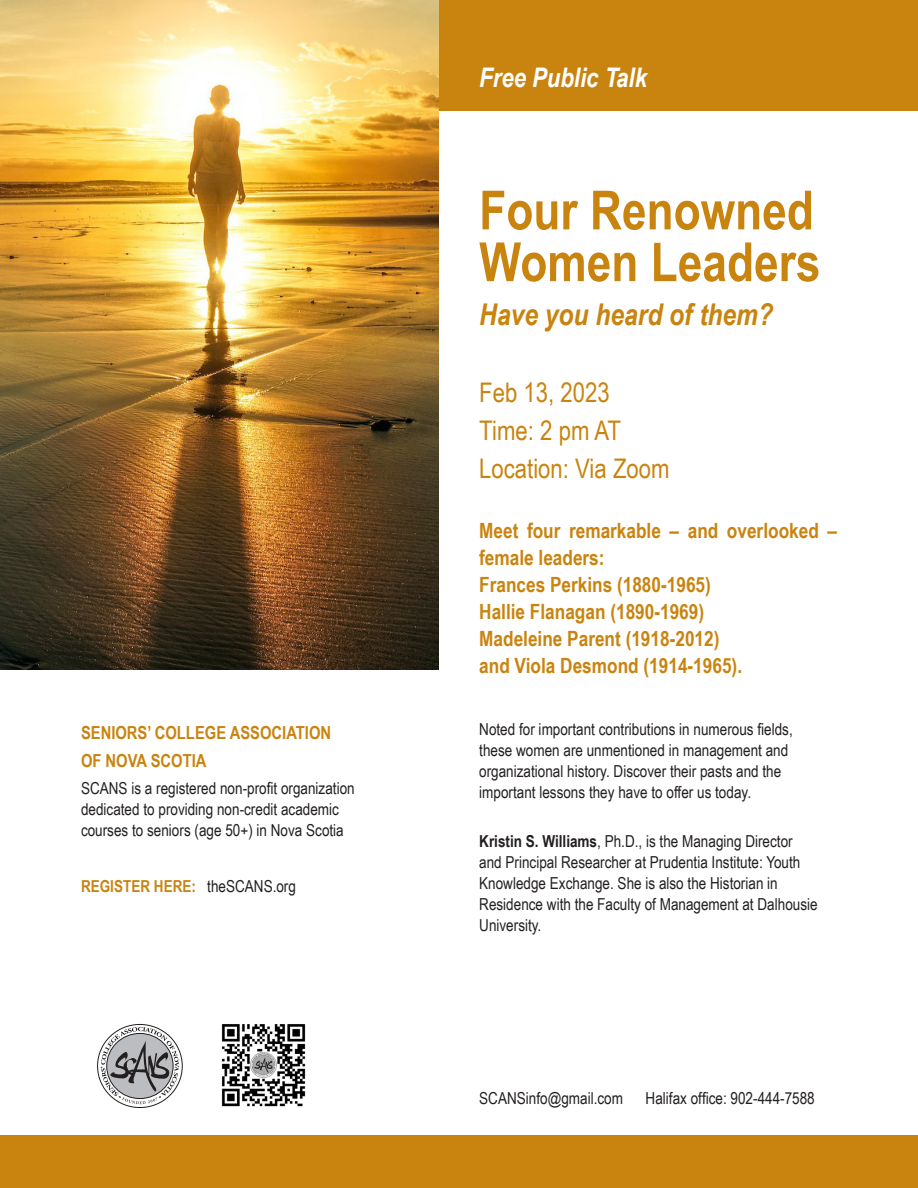
<style>
.page{position:relative;width:918px;height:1188px;background:#fff}
.page>*{position:absolute;margin:0;border:0;box-sizing:border-box;transform-origin:0 0}
.Para_indent{font:700 54px "Arial Narrow";color:#c9840f}
.Para_indent-2{font:italic 700 30px "Arial Narrow";color:#c9840f}
.Para_indent-3{font:27px "Arial Narrow";color:#c9840f}
.Para_no_indent{font:italic 700 27px "Arial Narrow";color:#fff}
.Para_no_indent-2{font:27px "Arial Narrow";color:#c9840f}
.Para_indent-4{font:700 21px/27px "Arial Narrow";color:#c9840f}
.Para_indent-5{font:700 18px "Arial Narrow";color:#c9840f}
.Para_indent-6{font:16.5px/21px "Arial Narrow";color:#231f20}
.Para_indent-7{font:700 16.5px "Arial Narrow";color:#c9840f}
.s1{font-weight:400;color:#231f20}
.s2{font-weight:700}
</style>
<div class="page">
<div style="left:439px;top:0;width:479px;height:110px;background:#c9840f"></div>
<div style="left:0;top:1135px;width:918px;height:53px;background:#c9840f"></div>
<img style="left:221px;top:1024px;width:85px;height:83px">
<svg style="left:98px;top:1024px;width:84px;height:84px"></svg>
<svg style="left:101px;top:1027px;width:78px;height:77px"></svg>
<img style="left:0;top:0;width:439px;height:670px">
<p class="Para_indent-5" style="left:81px;top:719px;width:252px">SENIORS’ COLLEGE ASSOCIATION</p>
<p class="Para_indent-5" style="left:81px;top:747px;width:127px">OF NOVA SCOTIA</p>
<p class="Para_indent-6" style="left:81px;top:777px;width:275px">SCANS is a registered non-profit organization dedicated to providing non-credit academic courses to seniors (age 50+) in Nova Scotia</p>
<p class="Para_indent-7" style="left:81px;top:874px;width:217px">REGISTER HERE: <span class="s1">theSCANS.org</span></p>
<p class="Para_no_indent" style="left:479px;top:57px;width:169px">Free Public Talk</p>
<p class="Para_indent" style="left:479px;top:170px;width:336px">Four Renowned</p>
<p class="Para_indent" style="left:479px;top:221px;width:343px">Women Leaders</p>
<p class="Para_indent-2" style="left:479px;top:292px;width:295px">Have you heard of them?</p>
<p class="Para_no_indent-2" style="left:479px;top:373px;width:132px">Feb 13, 2023</p>
<p class="Para_indent-3" style="left:479px;top:411px;width:143px">Time: 2 pm AT</p>
<p class="Para_indent-3" style="left:479px;top:449px;width:192px">Location: Via Zoom</p>
<p class="Para_indent-4" style="left:479px;top:517px;width:359px">Meet four remarkable – and overlooked – female leaders:</p>
<p class="Para_indent-4" style="left:479px;top:571px;width:233px">Frances Perkins (1880-1965)</p>
<p class="Para_indent-4" style="left:479px;top:598px;width:226px">Hallie Flanagan (1890-1969)</p>
<p class="Para_indent-4" style="left:479px;top:625px;width:242px">Madeleine Parent (1918-2012)</p>
<p class="Para_indent-4" style="left:479px;top:652px;width:264px">and Viola Desmond (1914-1965).</p>
<p class="Para_indent-6" style="left:479px;top:718px;width:315px">Noted for important contributions in numerous fields, these women are unmentioned in management and organizational history. Discover their pasts and the important lessons they have to offer us today.</p>
<p class="Para_indent-6" style="left:479px;top:831px;width:340px"><span class="s2">Kristin S. Williams</span>, Ph.D., is the Managing Director and Principal Researcher at Prudentia Institute: Youth Knowledge Exchange. She is also the Historian in Residence with the Faculty of Management at Dalhousie University.</p>
<p class="Para_indent-6" style="left:479px;top:1088px;width:145px">SCANSinfo@gmail.com</p>
<p class="Para_indent-6" style="left:646px;top:1088px;width:171px">Halifax office: 902-444-7588</p>
</div>
